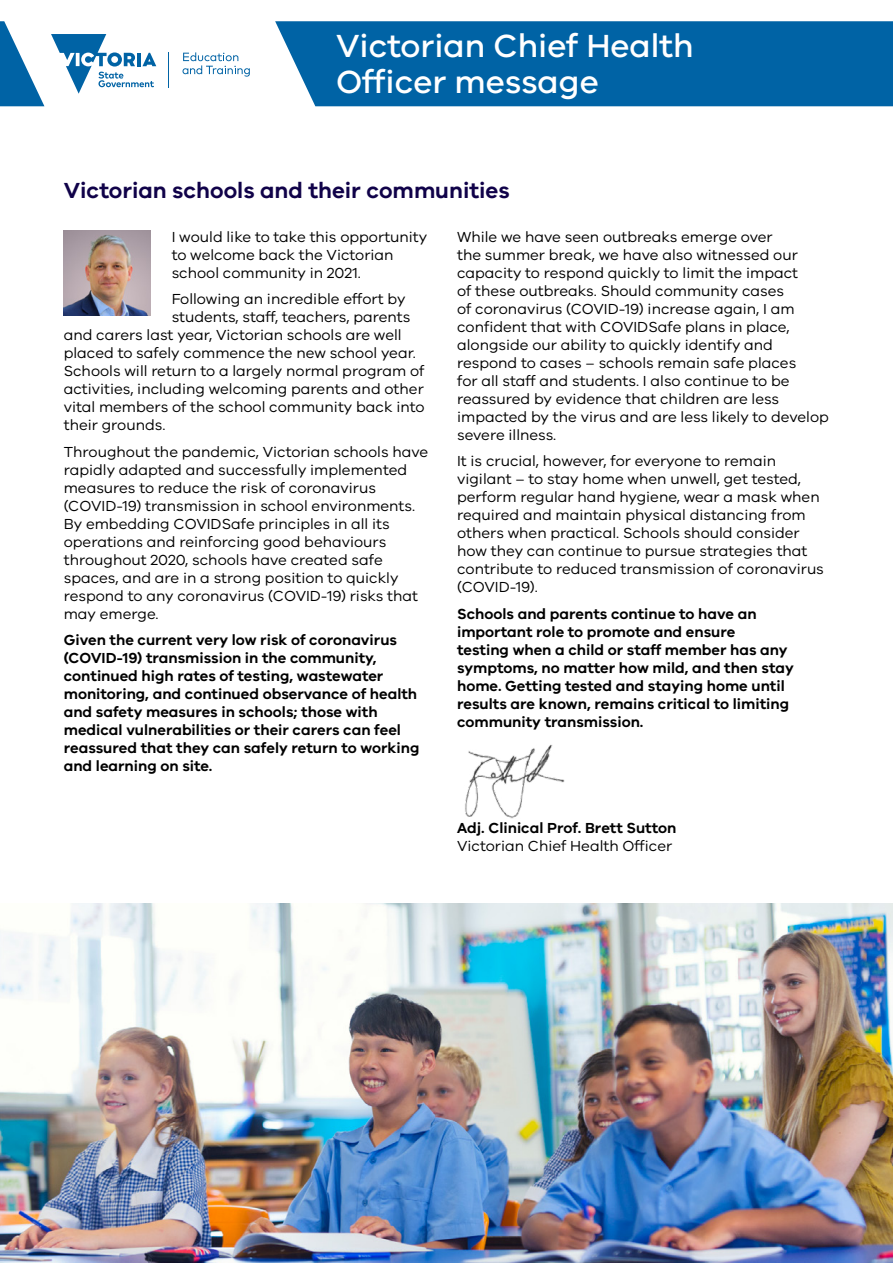
<style>
.page{position:relative;width:893px;height:1263px;background:#fff}
.page>*{position:absolute;margin:0;border:0;box-sizing:border-box;transform-origin:0 0}
.t1{font:500 33px/36px "VIC";color:#fff}
.t2{font:600 22.5px "VIC";color:#100249}
.t3{font:15px/18px "VIC";color:#000}
.t4{font:600 15px/18px "VIC";color:#000}
</style>
<div class="page">
<div style="left:275px;top:21px;width:618px;height:85px;background:#0063a5"></div>
<svg style="left:0;top:21px;width:44px;height:85px"></svg>
<hr style="left:169px;top:52px;width:1px;height:36px;background:#0063a5">
<svg style="left:51px;top:34px;width:105px;height:60px"></svg>
<svg style="left:182px;top:52px;width:68px;height:25px"></svg>
<img style="left:0;top:904px;width:893px;height:359px">
<img style="left:465px;top:744px;width:100px;height:74px">
<img style="left:64px;top:231px;width:86px;height:85px">
<h1 class="t1" style="left:336px;top:26px;width:359px">Victorian Chief Health<br>Officer message</h1>
<h2 class="t2" style="left:64px;top:177px;width:447px">Victorian schools and their communities</h2>
<p class="t3" style="left:172px;top:227px;width:257px">I would like to take this opportunity to welcome back the Victorian school community in 2021.</p>
<p class="t3" style="left:172px;top:290px;width:235px">Following an incredible effort by</p>
<p class="t3" style="left:172px;top:308px;width:240px">students, staff, teachers, parents</p>
<p class="t3" style="left:64px;top:326px;width:339px">and carers last year, Victorian schools are well</p>
<p class="t3" style="left:64px;top:344px;width:354px">placed to safely commence the new school year.</p>
<p class="t3" style="left:64px;top:362px;width:362px">Schools will return to a largely normal program of</p>
<p class="t3" style="left:64px;top:380px;width:362px">activities, including welcoming parents and other</p>
<p class="t3" style="left:64px;top:398px;width:362px">vital members of the school community back into</p>
<p class="t3" style="left:64px;top:416px;width:103px">their grounds.</p>
<p class="t3" style="left:64px;top:442px;width:366px">Throughout the pandemic, Victorian schools have rapidly adapted and successfully implemented measures to reduce the risk of coronavirus (COVID-19) transmission in school environments.<br>By embedding COVIDSafe principles in all its operations and reinforcing good behaviours throughout 2020, schools have created safe spaces, and are in a strong position to quickly respond to any coronavirus (COVID-19) risks that may emerge.</p>
<p class="t4" style="left:64px;top:631px;width:357px">Given the current very low risk of coronavirus (COVID-19) transmission in the community, continued high rates of testing, wastewater monitoring, and continued observance of health and safety measures in schools; those with medical vulnerabilities or their carers can feel reassured that they can safely return to working and learning on site.</p>
<p class="t3" style="left:457px;top:227px;width:373px">While we have seen outbreaks emerge over<br>the summer break, we have also witnessed our capacity to respond quickly to limit the impact<br>of these outbreaks. Should community cases<br>of coronavirus (COVID-19) increase again, I am confident that with COVIDSafe plans in place, alongside our ability to quickly identify and respond to cases – schools remain safe places<br>for all staff and students. I also continue to be reassured by evidence that children are less impacted by the virus and are less likely to develop severe illness.</p>
<p class="t3" style="left:457px;top:452px;width:368px">It is crucial, however, for everyone to remain vigilant – to stay home when unwell, get tested, perform regular hand hygiene, wear a mask when required and maintain physical distancing from others when practical. Schools should consider how they can continue to pursue strategies that contribute to reduced transmission of coronavirus (COVID-19).</p>
<p class="t4" style="left:457px;top:604px;width:338px">Schools and parents continue to have an important role to promote and ensure<br>testing when a child or staff member has any symptoms, no matter how mild, and then stay home. Getting tested and staying home until results are known, remains critical to limiting community transmission.</p>
<p class="t4" style="left:457px;top:818px;width:221px">Adj. Clinical Prof. Brett Sutton</p>
<p class="t3" style="left:457px;top:836px;width:217px">Victorian Chief Health Officer</p>
</div>
